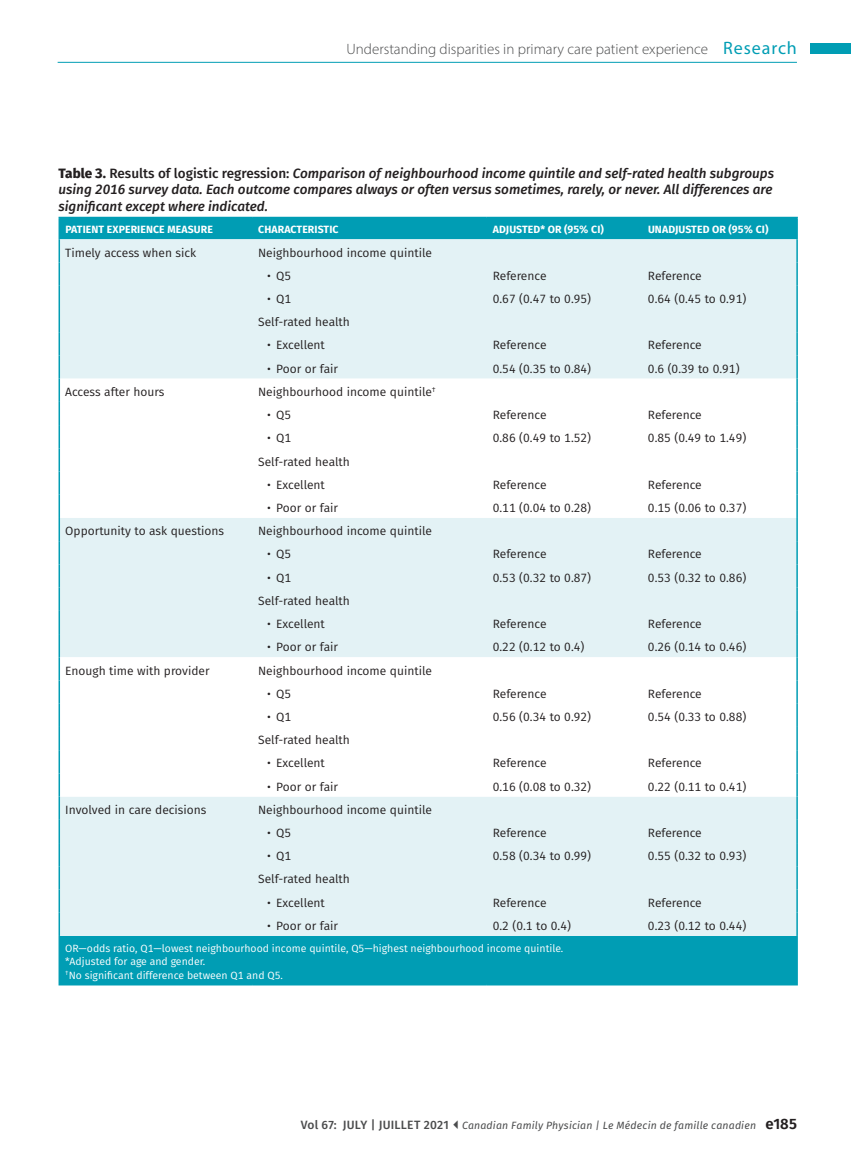
<style>
.page{position:relative;width:851px;height:1161px;background:#fff}
.page>*{position:absolute;margin:0;border:0;box-sizing:border-box;transform-origin:0 0}
.t1{font:300 15px "Myriad Pro";color:#4b4c4d}
.TableTitle{font:italic 500 13.5px/16.5px "Fira Sans";color:#231f20;text-align:justify}
.TableBody{font:12px "Fira Sans";color:#231f20}
.TableBullet{font:12px "Fira Sans";color:#231f20}
.TableNote{font:10.5px "Fira Sans";color:#fff}
.t2{font:italic 10.5px "Fira Sans";letter-spacing:.015em;color:#4b4c4d}
.TableColumnHead{font:700 10.5px "Fira Sans";letter-spacing:.01em;color:#fff}
.s1{font-weight:400;font-size:18px;color:#009db4}
.s2{font-weight:800;font-style:normal}
.s3{font-style:normal}
.s4{font-weight:500;font-style:normal;font-size:12px}
.s5{font-weight:600;font-style:normal;font-size:15px;color:#231f20}
</style>
<div class="page">
<hr style="left:58px;top:62px;width:739px;height:1px;background:#009db4">
<div style="left:810px;top:44px;width:40px;height:10px;background:#009db4"></div>
<div style="left:60px;top:218px;width:736px;height:766px;background:#009db4"></div>
<div style="left:60px;top:239px;width:736px;height:697px;background:#e3f2f5"></div>
<svg style="left:60px;top:379px;width:736px;height:418px"></svg>
<hr style="left:796px;top:936px;width:1px;height:48px;background:#009db4">
<hr style="left:58px;top:217px;width:194px;height:1px;background:#009db4">
<hr style="left:58px;top:218px;width:2px;height:21px;background:#009db4">
<hr style="left:252px;top:217px;width:235px;height:1px;background:#009db4">
<hr style="left:487px;top:217px;width:155px;height:1px;background:#009db4">
<hr style="left:642px;top:217px;width:155px;height:1px;background:#009db4">
<hr style="left:58px;top:239px;width:2px;height:24px;background:#009db4">
<hr style="left:58px;top:263px;width:2px;height:23px;background:#009db4">
<hr style="left:58px;top:286px;width:2px;height:23px;background:#009db4">
<hr style="left:58px;top:309px;width:2px;height:23px;background:#009db4">
<hr style="left:58px;top:332px;width:2px;height:23px;background:#009db4">
<hr style="left:58px;top:355px;width:2px;height:24px;background:#009db4">
<hr style="left:58px;top:379px;width:2px;height:23px;background:#009db4">
<hr style="left:58px;top:402px;width:2px;height:23px;background:#009db4">
<hr style="left:58px;top:425px;width:2px;height:23px;background:#009db4">
<hr style="left:58px;top:448px;width:2px;height:24px;background:#009db4">
<hr style="left:58px;top:472px;width:2px;height:23px;background:#009db4">
<hr style="left:58px;top:495px;width:2px;height:23px;background:#009db4">
<hr style="left:58px;top:518px;width:2px;height:23px;background:#009db4">
<hr style="left:58px;top:541px;width:2px;height:23px;background:#009db4">
<hr style="left:58px;top:564px;width:2px;height:24px;background:#009db4">
<hr style="left:58px;top:588px;width:2px;height:23px;background:#009db4">
<hr style="left:58px;top:611px;width:2px;height:23px;background:#009db4">
<hr style="left:58px;top:634px;width:2px;height:23px;background:#009db4">
<hr style="left:58px;top:657px;width:2px;height:24px;background:#009db4">
<hr style="left:58px;top:681px;width:2px;height:23px;background:#009db4">
<hr style="left:58px;top:704px;width:2px;height:23px;background:#009db4">
<hr style="left:58px;top:727px;width:2px;height:23px;background:#009db4">
<hr style="left:58px;top:750px;width:2px;height:23px;background:#009db4">
<hr style="left:58px;top:773px;width:2px;height:24px;background:#009db4">
<hr style="left:58px;top:797px;width:2px;height:23px;background:#009db4">
<hr style="left:58px;top:820px;width:2px;height:23px;background:#009db4">
<hr style="left:58px;top:843px;width:2px;height:23px;background:#009db4">
<hr style="left:58px;top:866px;width:2px;height:23px;background:#009db4">
<hr style="left:58px;top:889px;width:2px;height:24px;background:#009db4">
<hr style="left:58px;top:913px;width:2px;height:23px;background:#009db4">
<svg style="left:796px;top:218px;width:1px;height:718px"></svg>
<hr style="left:58px;top:936px;width:2px;height:48px;background:#009db4">
<hr style="left:58px;top:984px;width:194px;height:2px;background:#009db4">
<hr style="left:252px;top:984px;width:235px;height:2px;background:#009db4">
<hr style="left:487px;top:984px;width:155px;height:2px;background:#009db4">
<hr style="left:642px;top:984px;width:155px;height:2px;background:#009db4">
<p class="t1" style="left:346px;top:40px;width:452px">Understanding disparities in primary care patient experience <span class="s1">Research</span></p>
<p class="TableTitle" style="left:58px;top:164px;width:717px"><span class="s2">Table 3.</span> <span class="s3">Results of logistic regression:</span> Comparison of neighbourhood income quintile and self-rated health subgroups using 2016 survey data. Each outcome compares always or often versus sometimes, rarely, or never. All differences are significant except where indicated.</p>
<p class="TableColumnHead" style="left:65px;top:221px;width:149px">PATIENT EXPERIENCE MEASURE</p>
<p class="TableColumnHead" style="left:258px;top:221px;width:82px">CHARACTERISTIC</p>
<p class="TableColumnHead" style="left:493px;top:221px;width:113px">ADJUSTED* OR (95% CI)</p>
<p class="TableColumnHead" style="left:648px;top:221px;width:122px">UNADJUSTED OR (95% CI)</p>
<p class="TableBody" style="left:65px;top:243px;width:132px">Timely access when sick</p>
<p class="TableBody" style="left:258px;top:243px;width:175px">Neighbourhood income quintile</p>
<p class="TableBullet" style="left:267px;top:267px;width:26px">• Q5</p>
<p class="TableBody" style="left:493px;top:267px;width:55px">Reference</p>
<p class="TableBody" style="left:648px;top:267px;width:55px">Reference</p>
<p class="TableBullet" style="left:267px;top:290px;width:26px">• Q1</p>
<p class="TableBody" style="left:493px;top:290px;width:100px">0.67 (0.47 to 0.95)</p>
<p class="TableBody" style="left:648px;top:290px;width:100px">0.64 (0.45 to 0.91)</p>
<p class="TableBody" style="left:258px;top:313px;width:93px">Self-rated health</p>
<p class="TableBullet" style="left:267px;top:336px;width:59px">• Excellent</p>
<p class="TableBody" style="left:493px;top:336px;width:55px">Reference</p>
<p class="TableBody" style="left:648px;top:336px;width:55px">Reference</p>
<p class="TableBullet" style="left:267px;top:360px;width:72px">• Poor or fair</p>
<p class="TableBody" style="left:493px;top:360px;width:100px">0.54 (0.35 to 0.84)</p>
<p class="TableBody" style="left:648px;top:360px;width:93px">0.6 (0.39 to 0.91)</p>
<p class="TableBody" style="left:65px;top:383px;width:101px">Access after hours</p>
<p class="TableBody" style="left:258px;top:383px;width:179px">Neighbourhood income quintile<sup>†</sup></p>
<p class="TableBullet" style="left:267px;top:406px;width:26px">• Q5</p>
<p class="TableBody" style="left:493px;top:406px;width:55px">Reference</p>
<p class="TableBody" style="left:648px;top:406px;width:55px">Reference</p>
<p class="TableBullet" style="left:267px;top:429px;width:26px">• Q1</p>
<p class="TableBody" style="left:493px;top:429px;width:100px">0.86 (0.49 to 1.52)</p>
<p class="TableBody" style="left:648px;top:429px;width:100px">0.85 (0.49 to 1.49)</p>
<p class="TableBody" style="left:258px;top:452px;width:93px">Self-rated health</p>
<p class="TableBullet" style="left:267px;top:476px;width:59px">• Excellent</p>
<p class="TableBody" style="left:493px;top:476px;width:55px">Reference</p>
<p class="TableBody" style="left:648px;top:476px;width:55px">Reference</p>
<p class="TableBullet" style="left:267px;top:499px;width:72px">• Poor or fair</p>
<p class="TableBody" style="left:493px;top:499px;width:100px">0.11 (0.04 to 0.28)</p>
<p class="TableBody" style="left:648px;top:499px;width:100px">0.15 (0.06 to 0.37)</p>
<p class="TableBody" style="left:65px;top:522px;width:160px">Opportunity to ask questions</p>
<p class="TableBody" style="left:258px;top:522px;width:175px">Neighbourhood income quintile</p>
<p class="TableBullet" style="left:267px;top:545px;width:26px">• Q5</p>
<p class="TableBody" style="left:493px;top:545px;width:55px">Reference</p>
<p class="TableBody" style="left:648px;top:545px;width:55px">Reference</p>
<p class="TableBullet" style="left:267px;top:569px;width:26px">• Q1</p>
<p class="TableBody" style="left:493px;top:569px;width:100px">0.53 (0.32 to 0.87)</p>
<p class="TableBody" style="left:648px;top:569px;width:100px">0.53 (0.32 to 0.86)</p>
<p class="TableBody" style="left:258px;top:592px;width:93px">Self-rated health</p>
<p class="TableBullet" style="left:267px;top:615px;width:59px">• Excellent</p>
<p class="TableBody" style="left:493px;top:615px;width:55px">Reference</p>
<p class="TableBody" style="left:648px;top:615px;width:55px">Reference</p>
<p class="TableBullet" style="left:267px;top:638px;width:72px">• Poor or fair</p>
<p class="TableBody" style="left:493px;top:638px;width:93px">0.22 (0.12 to 0.4)</p>
<p class="TableBody" style="left:648px;top:638px;width:100px">0.26 (0.14 to 0.46)</p>
<p class="TableBody" style="left:65px;top:661px;width:146px">Enough time with provider</p>
<p class="TableBody" style="left:258px;top:661px;width:175px">Neighbourhood income quintile</p>
<p class="TableBullet" style="left:267px;top:685px;width:26px">• Q5</p>
<p class="TableBody" style="left:493px;top:685px;width:55px">Reference</p>
<p class="TableBody" style="left:648px;top:685px;width:55px">Reference</p>
<p class="TableBullet" style="left:267px;top:708px;width:26px">• Q1</p>
<p class="TableBody" style="left:493px;top:708px;width:100px">0.56 (0.34 to 0.92)</p>
<p class="TableBody" style="left:648px;top:708px;width:100px">0.54 (0.33 to 0.88)</p>
<p class="TableBody" style="left:258px;top:731px;width:93px">Self-rated health</p>
<p class="TableBullet" style="left:267px;top:754px;width:59px">• Excellent</p>
<p class="TableBody" style="left:493px;top:754px;width:55px">Reference</p>
<p class="TableBody" style="left:648px;top:754px;width:55px">Reference</p>
<p class="TableBullet" style="left:267px;top:777px;width:72px">• Poor or fair</p>
<p class="TableBody" style="left:493px;top:777px;width:100px">0.16 (0.08 to 0.32)</p>
<p class="TableBody" style="left:648px;top:777px;width:100px">0.22 (0.11 to 0.41)</p>
<p class="TableBody" style="left:65px;top:801px;width:143px">Involved in care decisions</p>
<p class="TableBody" style="left:258px;top:801px;width:175px">Neighbourhood income quintile</p>
<p class="TableBullet" style="left:267px;top:824px;width:26px">• Q5</p>
<p class="TableBody" style="left:493px;top:824px;width:55px">Reference</p>
<p class="TableBody" style="left:648px;top:824px;width:55px">Reference</p>
<p class="TableBullet" style="left:267px;top:847px;width:26px">• Q1</p>
<p class="TableBody" style="left:493px;top:847px;width:100px">0.58 (0.34 to 0.99)</p>
<p class="TableBody" style="left:648px;top:847px;width:100px">0.55 (0.32 to 0.93)</p>
<p class="TableBody" style="left:258px;top:870px;width:93px">Self-rated health</p>
<p class="TableBullet" style="left:267px;top:894px;width:59px">• Excellent</p>
<p class="TableBody" style="left:493px;top:894px;width:55px">Reference</p>
<p class="TableBody" style="left:648px;top:894px;width:55px">Reference</p>
<p class="TableBullet" style="left:267px;top:917px;width:72px">• Poor or fair</p>
<p class="TableBody" style="left:493px;top:917px;width:80px">0.2 (0.1 to 0.4)</p>
<p class="TableBody" style="left:648px;top:917px;width:100px">0.23 (0.12 to 0.44)</p>
<p class="TableNote" style="left:65px;top:940px;width:499px">OR—odds ratio, Q1—lowest neighbourhood income quintile, Q5—highest neighbourhood income quintile.</p>
<p class="TableNote" style="left:65px;top:954px;width:142px">*Adjusted for age and gender.</p>
<p class="TableNote" style="left:65px;top:967px;width:219px"><sup>†</sup>No significant difference between Q1 and Q5.</p>
<p class="t2" style="left:301px;top:1117px;width:497px"><span class="s4">Vol 67: JULY | JUILLET 2021</span> Canadian Family Physician | Le Médecin de famille canadien <span class="s5">e185</span></p>
</div>
